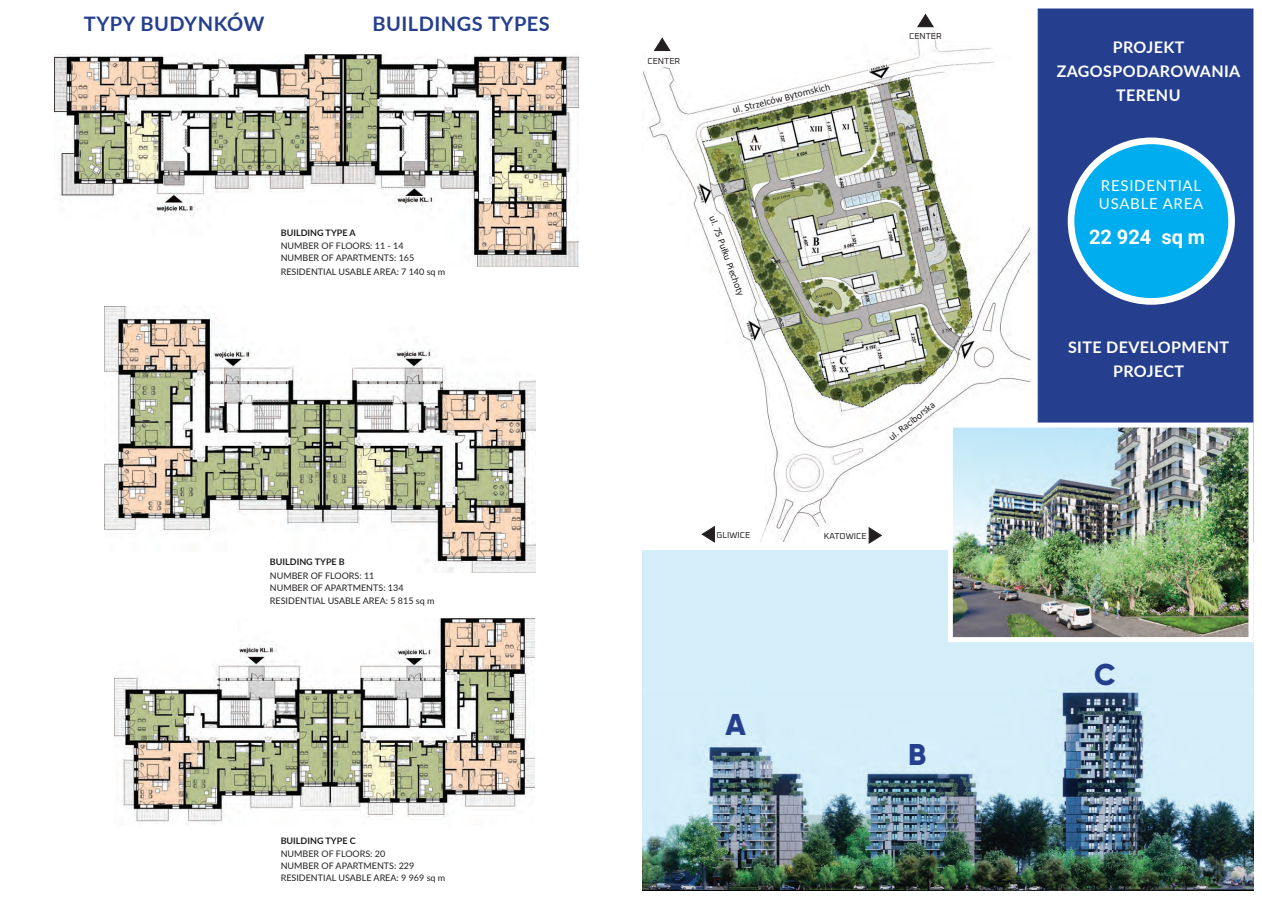
<style>
.page{position:relative;width:1262px;height:899px;background:#fff}
.page>*{position:absolute;margin:0;border:0;box-sizing:border-box;transform-origin:0 0}
.t1{font:800 30px "Gilroy";color:#253f8e}
.t2{font:700 20px "Lato";letter-spacing:.025em;color:#253f8e}
.t3{font:700 20px "Roboto";color:#fff}
.t4{font:700 16px/24px "Lato";letter-spacing:.025em;color:#fff;text-align:center}
.t5{font:15px "Lato";letter-spacing:.05em;color:#fff}
.t6{font:10px "Calibri";color:#231f20}
.t7{font:9px "Lato";color:#231f20}
.t8{font:700 9px "Lato";color:#231f20}
.t9{font:8.7px "Oxanium";color:#231f20}
</style>
<div class="page">
<img style="left:642px;top:30px;width:390px;height:511px">
<img style="left:642px;top:550px;width:611px;height:340px">
<img style="left:55px;top:55px;width:523px;height:211px">
<img style="left:105px;top:306px;width:430px;height:266px">
<div style="left:1037px;top:9px;width:216px;height:533px;background:#253f8e;border:1px solid #253f8e"></div>
<img style="left:115px;top:619px;width:420px;height:206px">
<div style="left:1071px;top:141px;width:160px;height:160px;background:#00aeef;border-radius:50%"></div>
<div style="left:1067px;top:137px;width:167px;height:168px;border:7px solid #fff;border-radius:50%"></div>
<img style="left:953px;top:428px;width:294px;height:208px">
<div style="left:947px;top:422px;width:306px;height:220px;border:5px solid #fff"></div>
<svg style="left:701px;top:525px;width:14px;height:18px"></svg>
<svg style="left:652px;top:37px;width:19px;height:15px"></svg>
<svg style="left:917px;top:13px;width:17px;height:15px"></svg>
<svg style="left:868px;top:526px;width:14px;height:18px"></svg>
<p class="t2" style="left:84px;top:9px;width:182px">TYPY BUDYNKÓW</p>
<p class="t2" style="left:372px;top:9px;width:179px">BUILDINGS TYPES</p>
<p class="t8" style="left:281px;top:226px;width:76px">BUILDING TYPE A</p>
<p class="t7" style="left:281px;top:239px;width:124px">NUMBER OF FLOORS: 11 - 14</p>
<p class="t7" style="left:281px;top:251px;width:135px">NUMBER OF APARTMENTS: 165</p>
<p class="t7" style="left:281px;top:265px;width:166px">RESIDENTIAL USABLE AREA: 7 140 sq m</p>
<p class="t8" style="left:270px;top:555px;width:76px">BUILDING TYPE B</p>
<p class="t7" style="left:270px;top:569px;width:106px">NUMBER OF FLOORS: 11</p>
<p class="t7" style="left:270px;top:581px;width:135px">NUMBER OF APARTMENTS: 134</p>
<p class="t7" style="left:270px;top:594px;width:166px">RESIDENTIAL USABLE AREA: 5 815 sq m</p>
<p class="t8" style="left:281px;top:834px;width:76px">BUILDING TYPE C</p>
<p class="t7" style="left:281px;top:847px;width:106px">NUMBER OF FLOORS: 20</p>
<p class="t7" style="left:281px;top:859px;width:135px">NUMBER OF APARTMENTS: 229</p>
<p class="t7" style="left:281px;top:870px;width:166px">RESIDENTIAL USABLE AREA: 9 969 sq m</p>
<p class="t9" style="left:647px;top:55px;width:34px">CENTER</p>
<p class="t6" style="left:731px;top:103px;width:102px;rotate:-14deg">ul. Strzelców Bytomskich</p>
<p class="t6" style="left:719px;top:213px;width:86px;rotate:70deg">ul. 75 Pułku Piechoty</p>
<p class="t9" style="left:909px;top:30px;width:34px">CENTER</p>
<p class="t6" style="left:885px;top:433px;width:57px;rotate:-38deg">ul. Raciborska</p>
<p class="t9" style="left:716px;top:529px;width:35px">GLIWICE</p>
<p class="t9" style="left:823px;top:530px;width:44px">KATOWICE</p>
<p class="t1" style="left:725px;top:706px;width:22px">A</p>
<p class="t1" style="left:908px;top:735px;width:19px">B</p>
<p class="t4" style="left:1112px;top:35px;width:73px">PROJEKT</p>
<p class="t4" style="left:1056px;top:59px;width:185px">ZAGOSPODAROWANIA</p>
<p class="t4" style="left:1116px;top:83px;width:66px">TERENU</p>
<p class="t5" style="left:1100px;top:174px;width:102px">RESIDENTIAL</p>
<p class="t5" style="left:1098px;top:192px;width:106px">USABLE AREA</p>
<p class="t3" style="left:1089px;top:223px;width:118px">22 924 sq m</p>
<p class="t4" style="left:1068px;top:335px;width:162px">SITE DEVELOPMENT<br>PROJECT</p>
<p class="t1" style="left:1094px;top:656px;width:23px">C</p>
</div>
